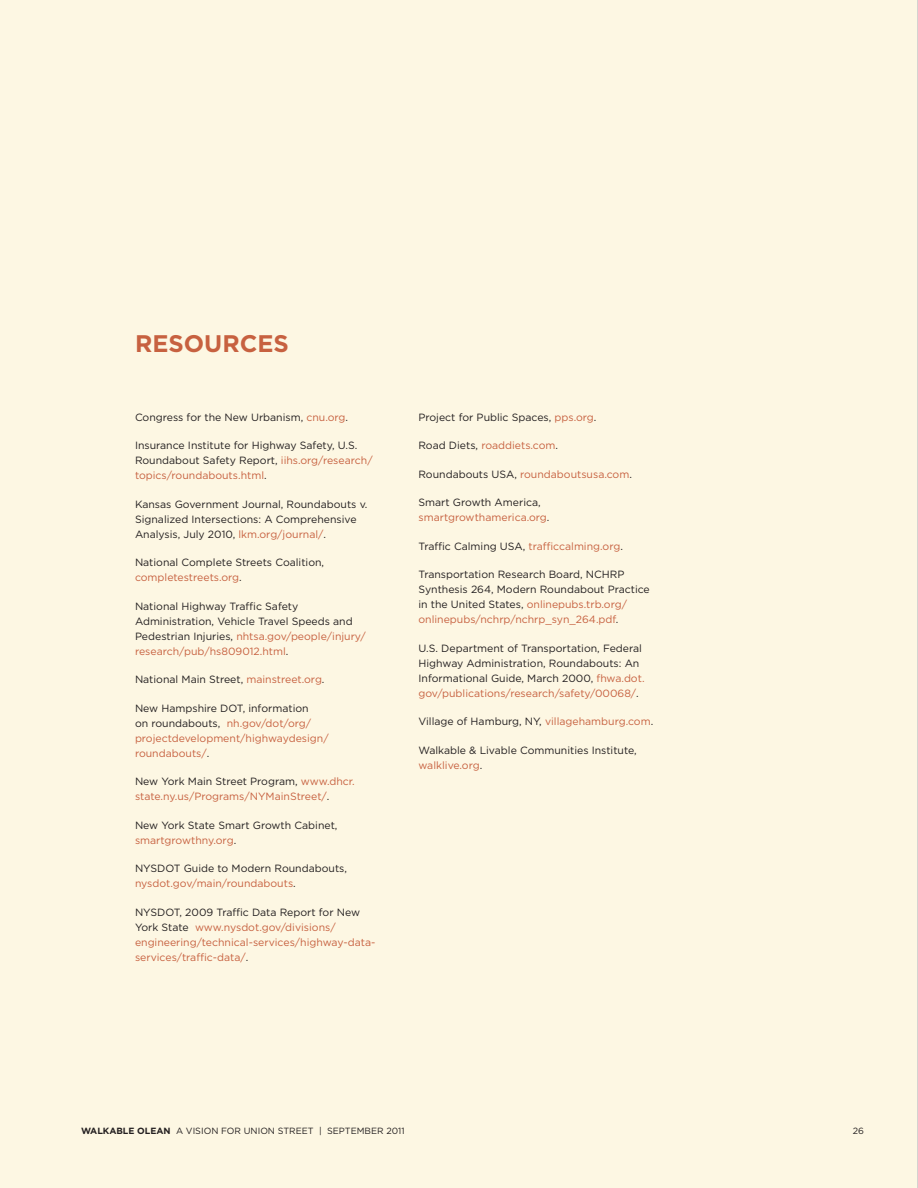
<style>
.page{position:relative;width:918px;height:1188px;background:#fff}
.page>*{position:absolute;margin:0;border:0;box-sizing:border-box;transform-origin:0 0}
.t1{font:700 24px "Gotham";color:#c76140}
.t2{font:10.5px/15px "Gotham";color:#231f20}
.t3{font:10.5px/15px "Gotham";color:#c76140}
.t4{font:9px "Gotham";color:#231f20}
.s1{color:#c76140}
.s2{color:#231f20}
.s3{font-weight:700}
</style>
<div class="page">
<div style="left:0;top:0;width:917px;height:1188px;background:#fdf7e3"></div>
<hr style="left:917px;top:0;width:1px;height:1188px;background:#c7c8ca">
<p class="t1" style="left:135px;top:328px;width:155px">RESOURCES</p>
<p class="t2" style="left:135px;top:409px;width:215px">Congress for the New Urbanism, <span class="s1">cnu.org</span>.</p>
<p class="t2" style="left:135px;top:438px;width:239px">Insurance Institute for Highway Safety, U.S.<br>Roundabout Safety Report, <span class="s1">iihs.org/research/ topics/roundabouts.html</span>.</p>
<p class="t2" style="left:135px;top:496px;width:234px">Kansas Government Journal, Roundabouts v.<br>Signalized Intersections: A Comprehensive<br>Analysis, July 2010, <span class="s1">lkm.org/journal/</span>.</p>
<p class="t2" style="left:135px;top:555px;width:191px">National Complete Streets Coalition, <span class="s1">completestreets.org</span>.</p>
<p class="t2" style="left:135px;top:598px;width:232px">National Highway Traffic Safety Administration, Vehicle Travel Speeds and Pedestrian Injuries, <span class="s1">nhtsa.gov/people/injury/ research/pub/hs809012.html</span>.</p>
<p class="t2" style="left:135px;top:672px;width:191px">National Main Street, <span class="s1">mainstreet.org</span>.</p>
<p class="t3" style="left:135px;top:700px;width:195px"><span class="s2">New Hampshire DOT, information<br>on roundabouts,</span> nh.gov/dot/org/ projectdevelopment/highwaydesign/ roundabouts/<span class="s2">.</span></p>
<p class="t3" style="left:135px;top:774px;width:221px"><span class="s2">New York Main Street Program,</span> www.dhcr. state.ny.us/Programs/NYMainStreet/<span class="s2">.</span></p>
<p class="t2" style="left:135px;top:817px;width:204px">New York State Smart Growth Cabinet, <span class="s1">smartgrowthny.org</span>.</p>
<p class="t2" style="left:135px;top:861px;width:214px">NYSDOT Guide to Modern Roundabouts, <span class="s1">nysdot.gov/main/roundabouts</span>.</p>
<p class="t3" style="left:135px;top:904px;width:242px"><span class="s2">NYSDOT, 2009 Traffic Data Report for New York State</span> www.nysdot.gov/divisions/ engineering/technical-services/highway-data&shy;services/traffic-data/<span class="s2">.</span></p>
<p class="t2" style="left:418px;top:409px;width:179px">Project for Public Spaces, <span class="s1">pps.org</span>.</p>
<p class="t3" style="left:418px;top:438px;width:141px"><span class="s2">Road Diets,</span> roaddiets.com<span class="s2">.</span></p>
<p class="t3" style="left:418px;top:466px;width:215px"><span class="s2">Roundabouts USA,</span> roundaboutsusa.com<span class="s2">.</span></p>
<p class="t3" style="left:418px;top:495px;width:132px"><span class="s2">Smart Growth America, </span>smartgrowthamerica.org<span class="s2">.</span></p>
<p class="t2" style="left:418px;top:538px;width:206px">Traffic Calming USA, <span class="s1">trafficcalming.org</span>.</p>
<p class="t2" style="left:418px;top:567px;width:233px">Transportation Research Board, NCHRP Synthesis 264, Modern Roundabout Practice in the United States, <span class="s1">onlinepubs.trb.org/ onlinepubs/nchrp/nchrp_syn_264.pdf</span>.</p>
<p class="t2" style="left:418px;top:640px;width:228px">U.S. Department of Transportation, Federal Highway Administration, Roundabouts: An Informational Guide, March 2000, <span class="s1">fhwa.dot. gov/publications/research/safety/00068/</span>.</p>
<p class="t2" style="left:418px;top:714px;width:236px">Village of Hamburg, NY, <span class="s1">villagehamburg.com</span>.</p>
<p class="t2" style="left:418px;top:742px;width:220px">Walkable &amp; Livable Communities Institute, <span class="s1">walklive.org</span>.</p>
<p class="t4" style="left:81px;top:1125px;width:325px"><span class="s3">WALKABLE OLEAN</span> A VISION FOR UNION STREET | SEPTEMBER 2011</p>
<p class="t4" style="left:853px;top:1125px;width:13px">26</p>
</div>
